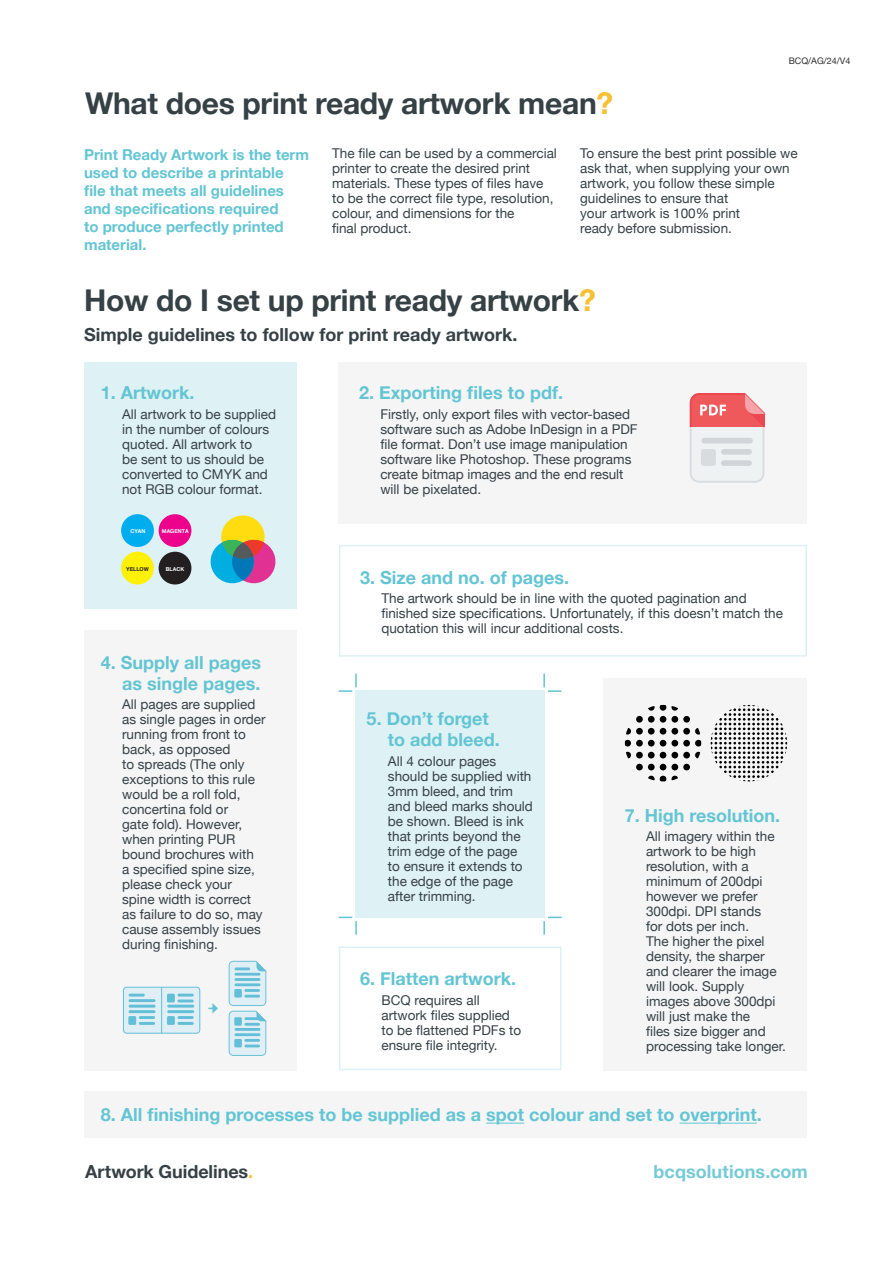
<style>
.page{position:relative;width:893px;height:1263px;background:#fff}
.page>*{position:absolute;margin:0;border:0;box-sizing:border-box;transform-origin:0 0}
.t1{font:700 30px "Helvetica Neue";letter-spacing:-.01em;color:#364145}
.t2{font:700 18px "Helvetica Neue";color:#63c5d3}
.t3{font:700 18px "Helvetica Neue";color:#364145}
.t4{font:700 18px "Helvetica Neue";letter-spacing:.005em;color:#75cad6}
.t5{font:700 15px/18px "Helvetica Neue";color:#63c5d3}
.t6{font:13.5px/15px "Helvetica Neue";color:#364145}
.t7{font:9px "Helvetica Neue";color:#2e2b2c}
.t8{font:700 5.4px "Helvetica Neue";color:#fff}
.t9{font:700 5.4px "Helvetica Neue";color:#231f20}
.s1{color:#f7c032}
</style>
<div class="page">
<div style="left:84px;top:362px;width:213px;height:247px;background:#def1f4"></div>
<div style="left:339px;top:362px;width:468px;height:162px;background:#f5f5f6"></div>
<div style="left:339px;top:545px;width:468px;height:112px;border:2px solid #def1f4"></div>
<div style="left:221px;top:515px;width:44px;height:44px;background:#ffdc0f;border-radius:50%"></div>
<div style="left:232px;top:540px;width:43px;height:43px;background:#e13293;border-radius:50%"></div>
<div style="left:211px;top:540px;width:43px;height:43px;background:#00aee2;border-radius:50%"></div>
<div style="left:232px;top:543px;width:22px;height:37px;background:#0077b7;border-radius:50%"></div>
<svg style="left:222px;top:540px;width:42px;height:19px"></svg>
<div style="left:121px;top:514px;width:33px;height:33px;background:#00aeef;border-radius:50%"></div>
<div style="left:121px;top:552px;width:33px;height:32px;background:#fff101;border-radius:50%"></div>
<div style="left:159px;top:514px;width:32px;height:33px;background:#ed028c;border-radius:50%"></div>
<div style="left:159px;top:552px;width:32px;height:32px;background:#231f20;border-radius:50%"></div>
<svg style="left:690px;top:393px;width:74px;height:90px"></svg>
<div style="left:701px;top:449px;width:15px;height:17px;background:#d8dcde;border-radius:3px"></div>
<div style="left:339px;top:946px;width:222px;height:124px;border:2px solid #def1f4"></div>
<div style="left:355px;top:690px;width:190px;height:227px;background:#def1f4"></div>
<svg style="left:339px;top:674px;width:18px;height:18px"></svg>
<svg style="left:339px;top:917px;width:18px;height:18px"></svg>
<svg style="left:543px;top:674px;width:18px;height:18px"></svg>
<svg style="left:543px;top:917px;width:19px;height:18px"></svg>
<div style="left:603px;top:678px;width:204px;height:392px;background:#f5f5f6"></div>
<svg style="left:711px;top:705px;width:76px;height:76px"></svg>
<svg style="left:648px;top:705px;width:30px;height:6px"></svg>
<div style="left:636px;top:716px;width:7px;height:7px;background:#000001;border-radius:50%"></div>
<div style="left:648px;top:716px;width:7px;height:7px;background:#000001;border-radius:50%"></div>
<div style="left:660px;top:716px;width:6px;height:7px;background:#000001;border-radius:50%"></div>
<div style="left:671px;top:716px;width:7px;height:7px;background:#000001;border-radius:50%"></div>
<div style="left:683px;top:716px;width:7px;height:7px;background:#000001;border-radius:50%"></div>
<svg style="left:626px;top:728px;width:5px;height:6px"></svg>
<div style="left:636px;top:728px;width:7px;height:6px;background:#000001;border-radius:50%"></div>
<div style="left:648px;top:728px;width:7px;height:6px;background:#000001;border-radius:50%"></div>
<svg style="left:660px;top:728px;width:6px;height:6px"></svg>
<div style="left:671px;top:728px;width:7px;height:6px;background:#000001;border-radius:50%"></div>
<div style="left:683px;top:728px;width:7px;height:6px;background:#000001;border-radius:50%"></div>
<svg style="left:695px;top:728px;width:5px;height:6px"></svg>
<svg style="left:625px;top:740px;width:6px;height:6px"></svg>
<div style="left:636px;top:740px;width:7px;height:6px;background:#000001;border-radius:50%"></div>
<div style="left:648px;top:740px;width:7px;height:6px;background:#000001;border-radius:50%"></div>
<svg style="left:660px;top:740px;width:6px;height:6px"></svg>
<div style="left:671px;top:740px;width:7px;height:6px;background:#000001;border-radius:50%"></div>
<div style="left:683px;top:740px;width:7px;height:6px;background:#000001;border-radius:50%"></div>
<svg style="left:695px;top:740px;width:6px;height:6px"></svg>
<svg style="left:626px;top:752px;width:5px;height:6px"></svg>
<div style="left:636px;top:752px;width:7px;height:6px;background:#000001;border-radius:50%"></div>
<div style="left:648px;top:752px;width:7px;height:6px;background:#000001;border-radius:50%"></div>
<svg style="left:660px;top:752px;width:6px;height:6px"></svg>
<div style="left:671px;top:752px;width:7px;height:6px;background:#000001;border-radius:50%"></div>
<div style="left:683px;top:752px;width:7px;height:6px;background:#000001;border-radius:50%"></div>
<svg style="left:695px;top:752px;width:6px;height:6px"></svg>
<div style="left:636px;top:764px;width:7px;height:6px;background:#000001;border-radius:50%"></div>
<div style="left:648px;top:764px;width:7px;height:6px;background:#000001;border-radius:50%"></div>
<svg style="left:660px;top:764px;width:6px;height:6px"></svg>
<div style="left:671px;top:764px;width:7px;height:6px;background:#000001;border-radius:50%"></div>
<div style="left:683px;top:764px;width:7px;height:6px;background:#000001;border-radius:50%"></div>
<svg style="left:648px;top:776px;width:30px;height:5px"></svg>
<div style="left:84px;top:630px;width:213px;height:440px;background:#f5f5f6"></div>
<svg style="left:123px;top:986px;width:78px;height:48px;background:#bbe1ec"></svg>
<hr style="left:178px;top:999px;width:16px;height:3px;background:#62bfd7">
<div style="left:167px;top:994px;width:8px;height:8px;background:#62bfd7"></div>
<hr style="left:161px;top:987px;width:1px;height:46px;background:#62bfd7">
<svg style="left:229px;top:961px;width:37px;height:95px;background:#bde1ec"></svg>
<hr style="left:235px;top:1028px;width:25px;height:3px;background:#62bfd7">
<div style="left:234px;top:1039px;width:8px;height:8px;background:#62bfd7"></div>
<div style="left:234px;top:1017px;width:8px;height:9px;background:#62bfd7"></div>
<svg style="left:208px;top:1003px;width:10px;height:10px"></svg>
<div style="left:84px;top:1091px;width:723px;height:47px;background:#f5f5f6"></div>
<hr style="left:486px;top:1123px;width:38px;height:1px;background:#63c5d3">
<hr style="left:679px;top:1123px;width:78px;height:1px;background:#63c5d3">
<p class="t1" style="left:85px;top:80px;width:530px">What does print ready artwork mean<span class="s1">?</span></p>
<p class="t7" style="left:789px;top:54px;width:63px">BCQ/AG/24/V4</p>
<p class="t5" style="left:84px;top:146px;width:226px">Print Ready Artwork is the term used to describe a printable file that meets all guidelines and specifications required<br>to produce perfectly printed material.</p>
<p class="t6" style="left:332px;top:147px;width:226px">The file can be used by a commercial printer to create the desired print materials. These types of files have to be the correct file type, resolution, colour, and dimensions for the</p>
<p class="t6" style="left:332px;top:222px;width:81px">final product.</p>
<p class="t6" style="left:580px;top:147px;width:219px">To ensure the best print possible we ask that, when supplying your own artwork, you follow these simple guidelines to ensure that</p>
<p class="t6" style="left:580px;top:207px;width:162px">your artwork is 100% print</p>
<p class="t6" style="left:580px;top:222px;width:153px">ready before submission.</p>
<p class="t1" style="left:84px;top:276px;width:513px">How do I set up print ready artwork<span class="s1">?</span></p>
<p class="t3" style="left:84px;top:320px;width:435px">Simple guidelines to follow for print ready artwork.</p>
<p class="t2" style="left:101px;top:379px;width:95px">1. Artwork.</p>
<p class="t6" style="left:122px;top:407px;width:156px">All artwork to be supplied in the number of colours quoted. All artwork to<br>be sent to us should be converted to CMYK and not RGB colour format.</p>
<p class="t8" style="left:131px;top:527px;width:16px">CYAN</p>
<p class="t9" style="left:126px;top:564px;width:24px">YELLOW</p>
<p class="t8" style="left:162px;top:527px;width:28px">MAGENTA</p>
<p class="t8" style="left:166px;top:564px;width:20px">BLACK</p>
<p class="t2" style="left:101px;top:648px;width:162px">4. Supply all pages</p>
<p class="t2" style="left:122px;top:669px;width:140px">as single pages.</p>
<p class="t6" style="left:122px;top:697px;width:145px">All pages are supplied as single pages in order running from front to back, as opposed<br>to spreads (The only exceptions to this rule would be a roll fold, concertina fold or<br>gate fold). However, when printing PUR bound brochures with<br>a specified spine size, please check your spine width is correct as failure to do so, may cause assembly issues during finishing.</p>
<p class="t2" style="left:359px;top:379px;width:205px">2. Exporting files to pdf.</p>
<p class="t6" style="left:380px;top:407px;width:259px">Firstly, only export files with vector-based software such as Adobe InDesign in a PDF file format. Don’t use image manipulation software like Photoshop. These programs create bitmap images and the end result</p>
<p class="t6" style="left:380px;top:482px;width:102px">will be pixelated.</p>
<p class="t2" style="left:360px;top:563px;width:211px">3. Size and no. of pages.</p>
<p class="t6" style="left:381px;top:591px;width:403px">The artwork should be in line with the quoted pagination and finished size specifications. Unfortunately, if this doesn’t match the quotation this will incur additional costs.</p>
<p class="t2" style="left:367px;top:705px;width:124px">5. Don’t forget</p>
<p class="t2" style="left:388px;top:726px;width:113px">to add bleed.</p>
<p class="t6" style="left:388px;top:754px;width:147px">All 4 colour pages should be supplied with<br>3mm bleed, and trim and bleed marks should be shown. Bleed is ink that prints beyond the trim edge of the page<br>to ensure it extends to the edge of the page after trimming.</p>
<p class="t2" style="left:360px;top:965px;width:158px">6. Flatten artwork.</p>
<p class="t6" style="left:381px;top:993px;width:141px">BCQ requires all artwork files supplied to be flattened PDFs to ensure file integrity.</p>
<p class="t2" style="left:625px;top:801px;width:157px">7. High resolution.</p>
<p class="t6" style="left:646px;top:829px;width:141px">All imagery within the artwork to be high resolution, with a minimum of 200dpi however we prefer<br>300dpi. DPI stands<br>for dots per inch.<br>The higher the pixel density, the sharper and clearer the image will look. Supply images above 300dpi will just make the<br>files size bigger and processing take longer.</p>
<p class="t2" style="left:101px;top:1101px;width:662px">8. All finishing processes to be supplied as a spot colour and set to overprint.</p>
<p class="t3" style="left:85px;top:1157px;width:170px">Artwork Guidelines<span class="s1">.</span></p>
<p class="t4" style="left:653px;top:1157px;width:156px">bcqsolutions.com</p>
</div>
